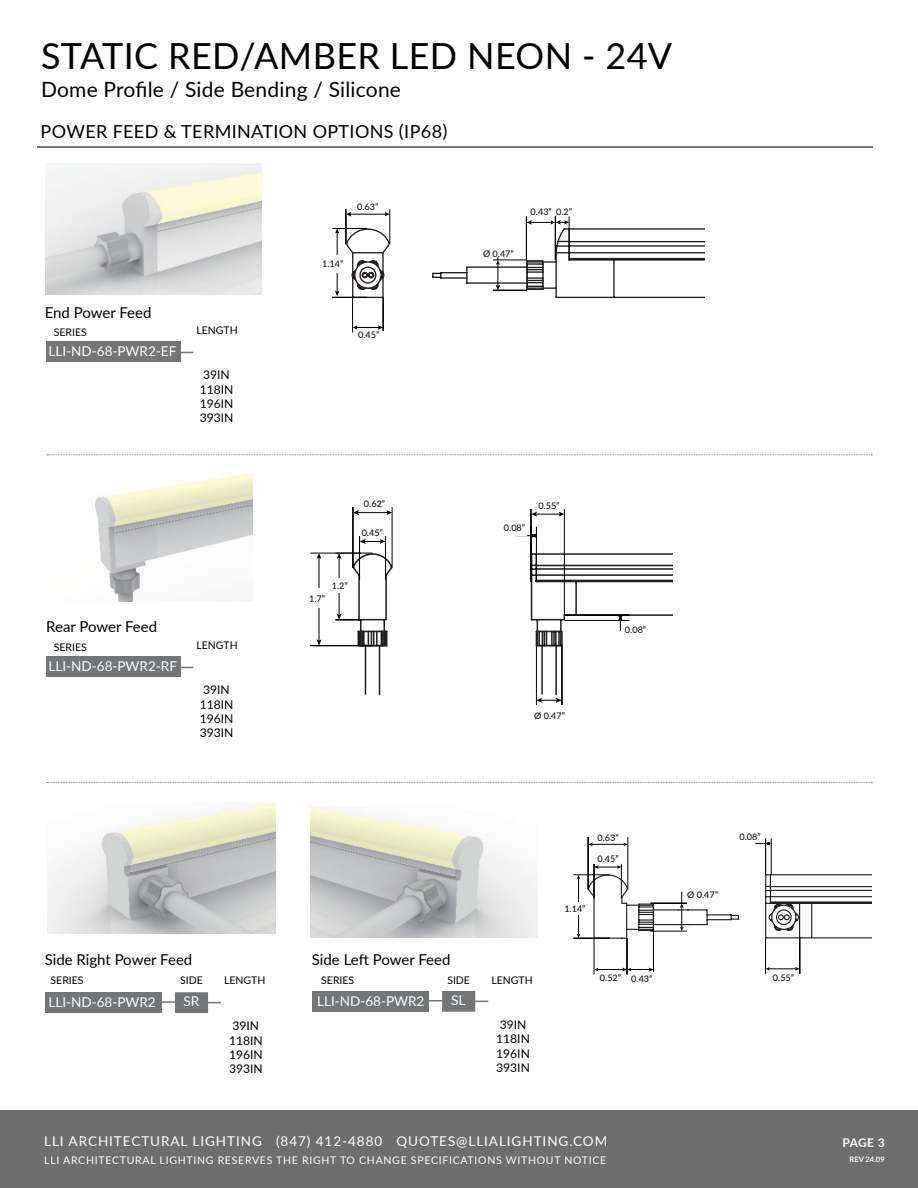
<style>
.page{position:relative;width:918px;height:1188px;background:#fff}
.page>*{position:absolute;margin:0;border:0;box-sizing:border-box;transform-origin:0 0}
.t1{font:36px "Lato";letter-spacing:.01em;color:#000}
.t2{font:21px "Lato";letter-spacing:.01em;color:#000}
.t3{font:18px "Lato";letter-spacing:.02em;color:#000}
.t4{font:15px "Lato";letter-spacing:-.005em;color:#000}
.t5{font:13.5px "Lato";letter-spacing:.07em;color:#fff}
.t6{font:13.5px "Lato";color:#fff}
.t7{font:12px/14.4px "Lato";color:#000}
.t8{font:700 12px "Lato";color:#fff}
.t9{font:10.5px "Lato";letter-spacing:.07em;color:#fff}
.t10{font:10.5px "Lato";color:#000}
.t11{font:9px "Lato";color:#000}
.t12{font:700 7.5px "Lato";color:#fff}
</style>
<div class="page">
<hr style="left:592px;top:844px;width:33px;height:1px;background:#000">
<svg style="left:589px;top:842px;width:4px;height:4px"></svg>
<hr style="left:588px;top:837px;width:1px;height:53px;background:#000">
<hr style="left:628px;top:837px;width:1px;height:53px;background:#000">
<hr style="left:594px;top:862px;width:1px;height:36px;background:#000">
<hr style="left:621px;top:862px;width:1px;height:36px;background:#000">
<hr style="left:578px;top:878px;width:1px;height:57px;background:#000">
<svg style="left:577px;top:934px;width:4px;height:4px"></svg>
<hr style="left:573px;top:938px;width:37px;height:1px;background:#000">
<hr style="left:573px;top:875px;width:37px;height:1px;background:#000">
<hr style="left:627px;top:938px;width:1px;height:37px;background:#000">
<hr style="left:594px;top:938px;width:1px;height:37px;background:#000">
<svg style="left:594px;top:968px;width:59px;height:3px"></svg>
<hr style="left:653px;top:928px;width:1px;height:47px;background:#000">
<svg style="left:587px;top:865px;width:285px;height:74px"></svg>
<hr style="left:765px;top:839px;width:1px;height:36px;background:#000">
<hr style="left:771px;top:839px;width:1px;height:36px;background:#000">
<svg style="left:755px;top:842px;width:16px;height:4px"></svg>
<svg style="left:766px;top:967px;width:33px;height:4px"></svg>
<hr style="left:799px;top:938px;width:1px;height:36px;background:#000">
<hr style="left:765px;top:938px;width:1px;height:36px;background:#000">
<svg style="left:352px;top:551px;width:321px;height:149px"></svg>
<svg style="left:357px;top:630px;width:31px;height:17px"></svg>
<hr style="left:357px;top:512px;width:31px;height:1px;background:#000">
<svg style="left:387px;top:510px;width:5px;height:5px"></svg>
<svg style="left:354px;top:510px;width:5px;height:5px"></svg>
<hr style="left:353px;top:504px;width:1px;height:64px;background:#000">
<hr style="left:392px;top:504px;width:1px;height:64px;background:#000">
<svg style="left:360px;top:539px;width:25px;height:5px"></svg>
<hr style="left:359px;top:535px;width:1px;height:45px;background:#000">
<hr style="left:385px;top:535px;width:1px;height:45px;background:#000">
<hr style="left:319px;top:557px;width:1px;height:84px;background:#000">
<svg style="left:317px;top:554px;width:4px;height:5px"></svg>
<svg style="left:316px;top:639px;width:6px;height:6px"></svg>
<hr style="left:310px;top:645px;width:63px;height:1px;background:#000">
<hr style="left:310px;top:553px;width:63px;height:1px;background:#000">
<hr style="left:339px;top:557px;width:1px;height:58px;background:#000">
<svg style="left:336px;top:613px;width:25px;height:7px"></svg>
<svg style="left:336px;top:553px;width:25px;height:6px"></svg>
<svg style="left:532px;top:512px;width:32px;height:5px"></svg>
<hr style="left:531px;top:505px;width:1px;height:65px;background:#000">
<hr style="left:564px;top:505px;width:1px;height:110px;background:#000">
<hr style="left:531px;top:527px;width:1px;height:55px;background:#000">
<hr style="left:536px;top:527px;width:1px;height:55px;background:#000">
<svg style="left:516px;top:533px;width:21px;height:5px"></svg>
<hr style="left:565px;top:615px;width:64px;height:1px;background:#000">
<hr style="left:565px;top:620px;width:64px;height:1px;background:#000">
<svg style="left:618px;top:616px;width:5px;height:15px"></svg>
<svg style="left:537px;top:698px;width:25px;height:5px"></svg>
<hr style="left:562px;top:645px;width:1px;height:64px;background:#000">
<hr style="left:536px;top:645px;width:1px;height:64px;background:#000">
<svg style="left:535px;top:630px;width:28px;height:17px"></svg>
<hr style="left:346px;top:209px;width:1px;height:35px;background:#000">
<hr style="left:390px;top:209px;width:1px;height:35px;background:#000">
<hr style="left:337px;top:232px;width:1px;height:60px;background:#000">
<svg style="left:335px;top:229px;width:4px;height:4px"></svg>
<svg style="left:335px;top:291px;width:4px;height:5px"></svg>
<hr style="left:332px;top:297px;width:35px;height:1px;background:#000">
<hr style="left:332px;top:228px;width:35px;height:1px;background:#000">
<svg style="left:353px;top:325px;width:30px;height:5px"></svg>
<hr style="left:383px;top:297px;width:1px;height:35px;background:#000">
<hr style="left:352px;top:297px;width:1px;height:35px;background:#000">
<svg style="left:345px;top:212px;width:360px;height:87px"></svg>
<hr style="left:555px;top:216px;width:1px;height:43px;background:#000">
<hr style="left:569px;top:216px;width:1px;height:43px;background:#000">
<div style="left:0;top:1110px;width:918px;height:78px;background:#6f6e6f"></div>
<hr style="left:38px;top:147px;width:835px;height:1px;background:#737577">
<img style="left:46px;top:164px;width:215px;height:131px">
<img style="left:48px;top:803px;width:227px;height:130px">
<img style="left:94px;top:473px;width:158px;height:128px">
<div style="left:46px;top:342px;width:134px;height:20px;background:#737577"></div>
<svg style="left:180px;top:352px;width:13px;height:1px"></svg>
<svg style="left:208px;top:1002px;width:13px;height:1px"></svg>
<div style="left:45px;top:992px;width:116px;height:21px;background:#737577"></div>
<div style="left:175px;top:992px;width:33px;height:21px;background:#737577;border:2px solid #737577"></div>
<svg style="left:161px;top:1001px;width:14px;height:2px"></svg>
<img style="left:310px;top:807px;width:228px;height:130px">
<svg style="left:475px;top:1001px;width:13px;height:1px"></svg>
<div style="left:312px;top:991px;width:117px;height:20px;background:#737577"></div>
<div style="left:442px;top:991px;width:33px;height:21px;background:#737577;border:2px solid #737577"></div>
<svg style="left:429px;top:1000px;width:13px;height:2px"></svg>
<svg style="left:47px;top:454px;width:825px;height:1px"></svg>
<svg style="left:47px;top:782px;width:825px;height:1px"></svg>
<div style="left:318px;top:255px;width:30px;height:17px;background:#fff"></div>
<div style="left:354px;top:331px;width:30px;height:19px;background:#fff"></div>
<div style="left:473px;top:238px;width:51px;height:19px;background:#fff"></div>
<div style="left:528px;top:195px;width:26px;height:20px;background:#fff"></div>
<div style="left:554px;top:196px;width:20px;height:19px;background:#fff"></div>
<div style="left:524px;top:489px;width:50px;height:20px;background:#fff"></div>
<div style="left:621px;top:622px;width:29px;height:15px;background:#fff"></div>
<div style="left:502px;top:519px;width:25px;height:16px;background:#fff"></div>
<div style="left:349px;top:488px;width:51px;height:19px;background:#fff"></div>
<div style="left:357px;top:523px;width:30px;height:13px;background:#fff"></div>
<div style="left:301px;top:589px;width:32px;height:19px;background:#fff"></div>
<div style="left:326px;top:579px;width:27px;height:14px;background:#fff"></div>
<div style="left:593px;top:855px;width:30px;height:9px;background:#fff"></div>
<div style="left:524px;top:705px;width:51px;height:14px;background:#fff"></div>
<div style="left:684px;top:883px;width:37px;height:15px;background:#fff"></div>
<div style="left:559px;top:902px;width:31px;height:13px;background:#fff"></div>
<div style="left:630px;top:972px;width:24px;height:12px;background:#fff"></div>
<div style="left:46px;top:657px;width:134px;height:20px;background:#737577"></div>
<svg style="left:180px;top:667px;width:13px;height:1px"></svg>
<h1 class="t1" style="left:41px;top:30px;width:633px">STATIC RED/AMBER LED NEON - 24V</h1>
<h2 class="t2" style="left:41px;top:75px;width:361px">Dome Profile / Side Bending / Silicone</h2>
<h3 class="t3" style="left:41px;top:119px;width:408px">POWER FEED &amp; TERMINATION OPTIONS (IP68)</h3>
<h3 class="t4" style="left:45px;top:302px;width:108px">End Power Feed</h3>
<p class="t10" style="left:54px;top:324px;width:35px">SERIES</p>
<h3 class="t6" style="left:49px;top:341px;width:129px">LLI-ND-68-PWR2-EF</h3>
<p class="t10" style="left:196px;top:322px;width:43px">LENGTH</p>
<h3 class="t7" style="left:200px;top:367px;width:35px">39IN<br>118IN<br>196IN<br>393IN</h3>
<h3 class="t4" style="left:46px;top:615px;width:112px">Rear Power Feed</h3>
<p class="t10" style="left:54px;top:639px;width:35px">SERIES</p>
<h3 class="t6" style="left:49px;top:656px;width:130px">LLI-ND-68-PWR2-RF</h3>
<p class="t10" style="left:196px;top:637px;width:43px">LENGTH</p>
<h3 class="t7" style="left:200px;top:682px;width:35px">39IN<br>118IN<br>196IN<br>393IN</h3>
<p class="t11" style="left:357px;top:201px;width:23px">0.63”</p>
<p class="t11" style="left:322px;top:258px;width:23px">1.14”</p>
<p class="t11" style="left:358px;top:329px;width:23px">0.45”</p>
<p class="t11" style="left:364px;top:497px;width:23px">0.62”</p>
<p class="t11" style="left:362px;top:526px;width:23px">0.45”</p>
<p class="t11" style="left:332px;top:580px;width:18px">1.2”</p>
<p class="t11" style="left:309px;top:592px;width:18px">1.7”</p>
<p class="t11" style="left:483px;top:247px;width:32px">Ø 0.47”</p>
<p class="t11" style="left:531px;top:205px;width:43px">0.43” 0.2”</p>
<p class="t11" style="left:538px;top:499px;width:23px">0.55”</p>
<p class="t11" style="left:504px;top:521px;width:23px">0.08”</p>
<p class="t11" style="left:534px;top:710px;width:32px">Ø 0.47”</p>
<p class="t11" style="left:625px;top:623px;width:23px">0.08”</p>
<p class="t11" style="left:598px;top:831px;width:23px">0.63”</p>
<p class="t11" style="left:597px;top:853px;width:23px">0.45”</p>
<p class="t11" style="left:564px;top:902px;width:23px">1.14”</p>
<h3 class="t4" style="left:45px;top:949px;width:149px">Side Right Power Feed</h3>
<h3 class="t4" style="left:312px;top:949px;width:140px">Side Left Power Feed</h3>
<p class="t10" style="left:51px;top:973px;width:35px">SERIES</p>
<h3 class="t6" style="left:49px;top:993px;width:109px">LLI-ND-68-PWR2</h3>
<p class="t10" style="left:180px;top:973px;width:24px">SIDE</p>
<h3 class="t5" style="left:184px;top:992px;width:17px">SR</h3>
<p class="t10" style="left:224px;top:973px;width:43px">LENGTH</p>
<p class="t10" style="left:321px;top:973px;width:35px">SERIES</p>
<p class="t11" style="left:600px;top:972px;width:54px">0.52” 0.43”</p>
<p class="t10" style="left:447px;top:973px;width:24px">SIDE</p>
<h3 class="t5" style="left:451px;top:991px;width:16px">SL</h3>
<p class="t10" style="left:491px;top:973px;width:43px">LENGTH</p>
<h3 class="t6" style="left:317px;top:991px;width:109px">LLI-ND-68-PWR2</h3>
<h3 class="t7" style="left:229px;top:1018px;width:35px">39IN<br>118IN<br>196IN<br>393IN</h3>
<h3 class="t7" style="left:496px;top:1017px;width:35px">39IN<br>118IN<br>196IN<br>393IN</h3>
<h3 class="t5" style="left:44px;top:1131px;width:565px">LLI ARCHITECTURAL LIGHTING (847) 412-4880 QUOTES@LLIALIGHTING.COM</h3>
<p class="t9" style="left:44px;top:1153px;width:564px">LLI ARCHITECTURAL LIGHTING RESERVES THE RIGHT TO CHANGE SPECIFICATIONS WITHOUT NOTICE</p>
<p class="t11" style="left:687px;top:888px;width:32px">Ø 0.47”</p>
<p class="t11" style="left:739px;top:830px;width:23px">0.08”</p>
<p class="t11" style="left:773px;top:972px;width:23px">0.55”</p>
<h3 class="t8" style="left:843px;top:1134px;width:44px">PAGE 3</h3>
<p class="t12" style="left:850px;top:1154px;width:37px">REV 24.09</p>
</div>
